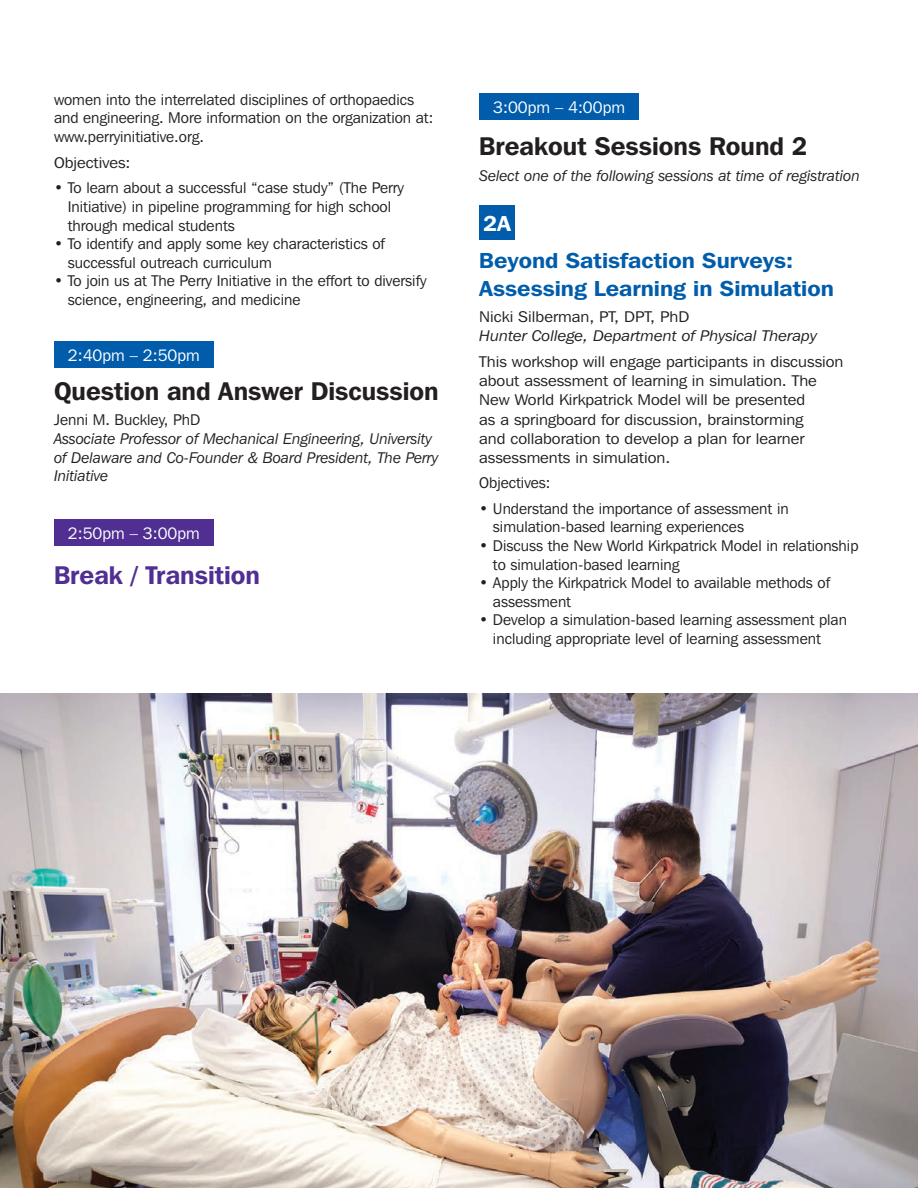
<style>
.page{position:relative;width:918px;height:1188px;background:#fff}
.page>*{position:absolute;margin:0;border:0;box-sizing:border-box;transform-origin:0 0}
.t1{font:600 25.5px "Franklin Gothic IT Cby BT";color:#231f20}
.t2{font:600 25.5px "Franklin Gothic IT Cby BT";color:#502e92}
.t3{font:600 21.6px/28.2px "Franklin Gothic IT Cby BT";color:#015dab;scale:1.07 1}
.t4{font:600 21.6px "Franklin Gothic IT Cby BT";color:#fff;scale:1.07 1}
.t5{font:16.5px "Franklin Gothic IT Cby BT";color:#fff}
.t6{font:15.45px/18.6px "Franklin Gothic IT Cby BT";color:#231f20}
.t7{font:15.45px/19.2px "Franklin Gothic IT Cby BT";color:#231f20;scale:1.07 1}
.t8{font:italic 15.45px/18.6px "Franklin Gothic IT Cby BT";color:#231f20}
.t9{font:italic 15.45px "Franklin Gothic IT Cby BT";color:#231f20;scale:1.07 1}
</style>
<div class="page">
<img style="left:0;top:694px;width:918px;height:494px">
<div style="left:54px;top:341px;width:160px;height:27px;background:#015dab"></div>
<div style="left:54px;top:519px;width:160px;height:27px;background:#502e92"></div>
<div style="left:479px;top:93px;width:160px;height:27px;background:#015dab"></div>
<div style="left:479px;top:205px;width:36px;height:35px;background:#015dab"></div>
<p class="t6" style="left:54px;top:90px;width:381px">women into the interrelated disciplines of orthopaedics and engineering. More information on the organization at: www.perryinitiative.org.</p>
<p class="t7" style="left:54px;top:153px;width:73px">Objectives:</p>
<p class="t6" style="left:68px;top:178px;width:338px;text-indent:-14px">• To learn about a successful “case study” (The Perry<br>Initiative) in pipeline programming for high school through medical students</p>
<p class="t6" style="left:68px;top:234px;width:319px;text-indent:-14px">• To identify and apply some key characteristics of successful outreach curriculum</p>
<p class="t6" style="left:68px;top:271px;width:360px;text-indent:-14px">• To join us at The Perry Initiative in the effort to diversify science, engineering, and medicine</p>
<p class="t5" style="left:68px;top:345px;width:133px">2:40pm – 2:50pm</p>
<h1 class="t1" style="left:54px;top:375px;width:386px">Question and Answer Discussion</h1>
<p class="t6" style="left:54px;top:410px;width:148px">Jenni M. Buckley, PhD</p>
<p class="t8" style="left:54px;top:429px;width:386px">Associate Professor of Mechanical Engineering, University of Delaware and Co-Founder &amp; Board President, The Perry<br>Initiative</p>
<p class="t5" style="left:68px;top:523px;width:133px">2:50pm – 3:00pm</p>
<h1 class="t2" style="left:54px;top:559px;width:208px">Break / Transition</h1>
<p class="t5" style="left:493px;top:97px;width:133px">3:00pm – 4:00pm</p>
<h1 class="t1" style="left:479px;top:130px;width:330px">Breakout Sessions Round 2</h1>
<p class="t8" style="left:479px;top:166px;width:382px">Select one of the following sessions at time of registration</p>
<h2 class="t4" style="left:483px;top:210px;width:28px">2A</h2>
<h2 class="t3" style="left:479px;top:246px;width:333px">Beyond Satisfaction Surveys:<br>Assessing Learning in Simulation</h2>
<p class="t7" style="left:479px;top:307px;width:198px">Nicki Silberman, PT, DPT, PhD</p>
<p class="t9" style="left:479px;top:326px;width:317px">Hunter College, Department of Physical Therapy</p>
<p class="t7" style="left:479px;top:352px;width:342px">This workshop will engage participants in discussion about assessment of learning in simulation. The New World Kirkpatrick Model will be presented<br>as a springboard for discussion, brainstorming<br>and collaboration to develop a plan for learner assessments in simulation.</p>
<p class="t6" style="left:479px;top:473px;width:73px">Objectives:</p>
<p class="t6" style="left:493px;top:499px;width:297px;text-indent:-14px">• Understand the importance of assessment in simulation-based learning experiences</p>
<p class="t6" style="left:493px;top:536px;width:367px;text-indent:-14px">• Discuss the New World Kirkpatrick Model in relationship to simulation-based learning</p>
<p class="t6" style="left:493px;top:573px;width:339px;text-indent:-14px">• Apply the Kirkpatrick Model to available methods of assessment</p>
<p class="t6" style="left:493px;top:610px;width:356px;text-indent:-14px">• Develop a simulation-based learning assessment plan including appropriate level of learning assessment</p>
</div>
